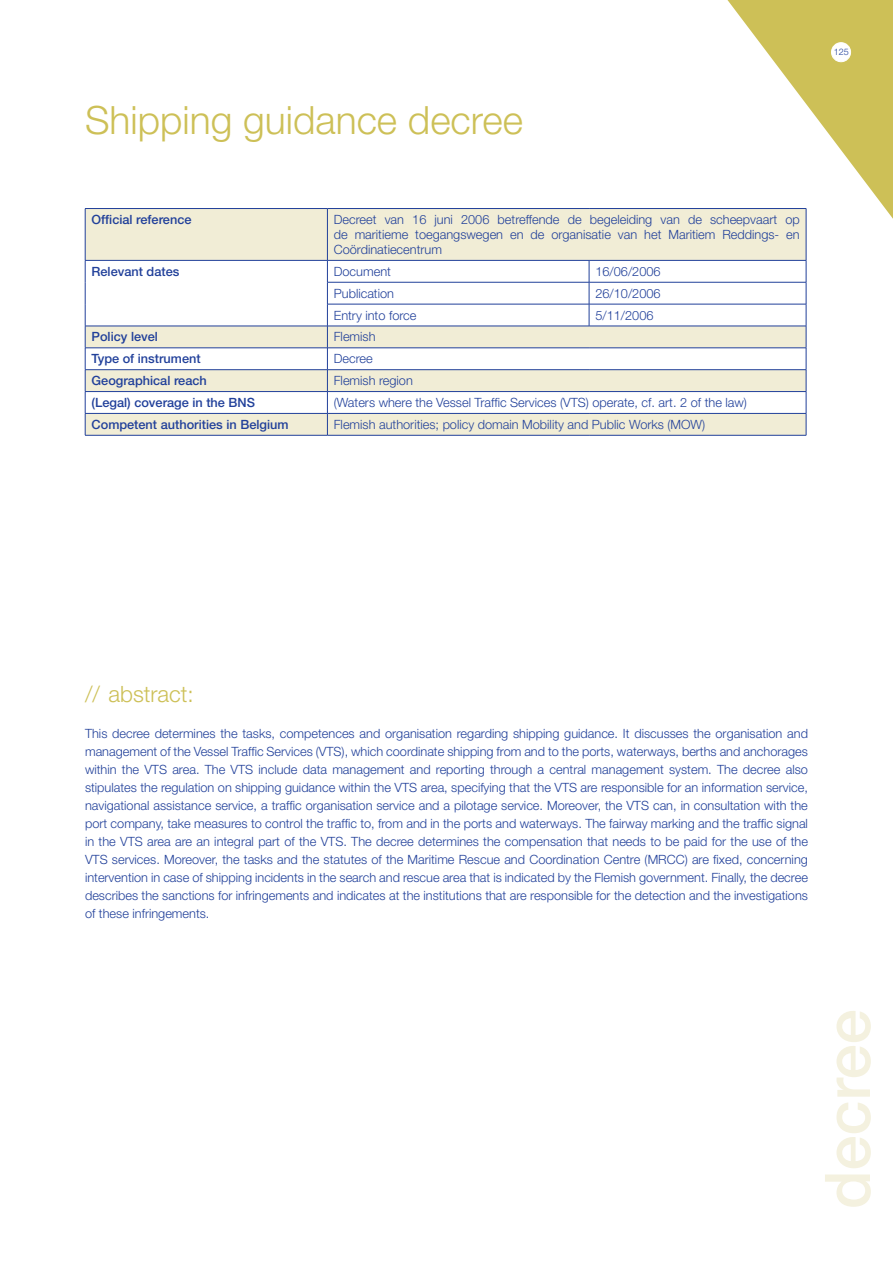
<style>
.page{position:relative;width:893px;height:1263px;background:#fff}
.page>*{position:absolute;margin:0;border:0;box-sizing:border-box;transform-origin:0 0}
.t1{font:500 63px "Helvetica Neue LT Pro";color:#f4f1df}
.t2{font:300 39px "Helvetica Neue LT Pro";color:#cdc057}
.t3{font:300 22.5px "Helvetica Neue LT Pro";color:#cdc057}
.body_tabel{font:300 12.75px/18px "Helvetica Neue LT Pro";color:#21409a;text-align:justify}
.t4{font:500 12.75px "Helvetica Neue LT Pro";color:#21409a}
.t5{font:300 9px "Helvetica Neue LT Pro";color:#21409a}
</style>
<div class="page">
<svg style="left:727px;top:0;width:166px;height:219px"></svg>
<svg style="left:86px;top:209px;width:720px;height:226px;fill:#f1edd6"></svg>
<hr style="left:806px;top:209px;width:1px;height:51px;background:#21409a">
<hr style="left:85px;top:209px;width:1px;height:51px;background:#21409a">
<hr style="left:85px;top:208px;width:242px;height:1px;background:#21409a">
<hr style="left:327px;top:208px;width:262px;height:1px;background:#21409a">
<hr style="left:589px;top:208px;width:217px;height:1px;background:#21409a">
<hr style="left:327px;top:209px;width:1px;height:51px;background:#21409a">
<hr style="left:85px;top:260px;width:242px;height:1px;background:#21409a">
<hr style="left:327px;top:260px;width:262px;height:1px;background:#21409a">
<hr style="left:589px;top:260px;width:217px;height:1px;background:#21409a">
<svg style="left:589px;top:261px;width:1px;height:65px"></svg>
<svg style="left:806px;top:261px;width:1px;height:174px"></svg>
<hr style="left:327px;top:282px;width:262px;height:1px;background:#21409a">
<hr style="left:589px;top:282px;width:217px;height:1px;background:#21409a">
<hr style="left:327px;top:304px;width:262px;height:1px;background:#21409a">
<hr style="left:589px;top:304px;width:217px;height:1px;background:#21409a">
<hr style="left:85px;top:326px;width:242px;height:1px;background:#21409a">
<hr style="left:327px;top:326px;width:262px;height:1px;background:#21409a">
<hr style="left:589px;top:326px;width:217px;height:1px;background:#21409a">
<hr style="left:85px;top:348px;width:242px;height:1px;background:#21409a">
<hr style="left:327px;top:348px;width:262px;height:1px;background:#21409a">
<hr style="left:589px;top:348px;width:217px;height:1px;background:#21409a">
<hr style="left:85px;top:369px;width:242px;height:1px;background:#21409a">
<hr style="left:327px;top:369px;width:262px;height:1px;background:#21409a">
<hr style="left:589px;top:369px;width:217px;height:1px;background:#21409a">
<hr style="left:85px;top:391px;width:242px;height:1px;background:#21409a">
<hr style="left:327px;top:391px;width:262px;height:1px;background:#21409a">
<hr style="left:589px;top:391px;width:217px;height:1px;background:#21409a">
<svg style="left:85px;top:261px;width:1px;height:174px"></svg>
<hr style="left:85px;top:413px;width:242px;height:1px;background:#21409a">
<hr style="left:327px;top:413px;width:262px;height:1px;background:#21409a">
<hr style="left:589px;top:413px;width:217px;height:1px;background:#21409a">
<svg style="left:327px;top:261px;width:1px;height:174px"></svg>
<hr style="left:85px;top:435px;width:242px;height:1px;background:#21409a">
<hr style="left:327px;top:435px;width:262px;height:1px;background:#21409a">
<hr style="left:589px;top:435px;width:217px;height:1px;background:#21409a">
<div style="left:831px;top:43px;width:19px;height:19px;background:#fff;border-radius:50%"></div>
<div style="left:831px;top:43px;width:20px;height:19px;border:1px solid #fff;border-radius:50%"></div>
<p class="t2" style="left:85px;top:96px;width:439px">Shipping guidance decree</p>
<p class="t4" style="left:92px;top:212px;width:101px">Official reference</p>
<p class="body_tabel" style="left:334px;top:212px;width:467px;line-height:15px">Decreet van 16 juni 2006 betreffende de begeleiding van de scheepvaart op de maritieme toegangswegen en de organisatie van het Maritiem Reddings- en Coördinatiecentrum</p>
<p class="t4" style="left:92px;top:264px;width:89px">Relevant dates</p>
<p class="body_tabel" style="left:334px;top:262px;width:59px">Document</p>
<p class="body_tabel" style="left:595px;top:262px;width:67px">16/06/2006</p>
<p class="body_tabel" style="left:334px;top:284px;width:62px">Publication</p>
<p class="body_tabel" style="left:595px;top:284px;width:67px">26/10/2006</p>
<p class="body_tabel" style="left:334px;top:306px;width:84px">Entry into force</p>
<p class="body_tabel" style="left:595px;top:306px;width:60px">5/11/2006</p>
<p class="t4" style="left:92px;top:329px;width:68px">Policy level</p>
<p class="body_tabel" style="left:334px;top:328px;width:43px">Flemish</p>
<p class="t4" style="left:92px;top:351px;width:111px">Type of instrument</p>
<p class="body_tabel" style="left:334px;top:349px;width:40px">Decree</p>
<p class="t4" style="left:92px;top:373px;width:117px">Geographical reach</p>
<p class="body_tabel" style="left:334px;top:371px;width:81px">Flemish region</p>
<p class="t4" style="left:92px;top:395px;width:165px">(Legal) coverage in the BNS</p>
<p class="body_tabel" style="left:334px;top:393px;width:415px">(Waters where the Vessel Traffic Services (VTS) operate, cf. art. 2 of the law)</p>
<p class="t4" style="left:92px;top:417px;width:198px">Competent authorities in Belgium</p>
<p class="body_tabel" style="left:334px;top:415px;width:373px">Flemish authorities; policy domain Mobility and Public Works (MOW)</p>
<p class="t5" style="left:834px;top:46px;width:17px">125</p>
<p class="t3" style="left:85px;top:680px;width:110px">// abstract:</p>
<p class="body_tabel" style="left:85px;top:724px;width:724px">This decree determines the tasks, competences and organisation regarding shipping guidance. It discusses the organisation and management of the Vessel Traffic Services (VTS), which coordinate shipping from and to the ports, waterways, berths and anchorages within the VTS area. The VTS include data management and reporting through a central management system. The decree also stipulates the regulation on shipping guidance within the VTS area, specifying that the VTS are responsible for an information service, navigational assistance service, a traffic organisation service and a pilotage service. Moreover, the VTS can, in consultation with the port company, take measures to control the traffic to, from and in the ports and waterways. The fairway marking and the traffic signal in the VTS area are an integral part of the VTS. The decree determines the compensation that needs to be paid for the use of the VTS services. Moreover, the tasks and the statutes of the Maritime Rescue and Coordination Centre (MRCC) are fixed, concerning intervention in case of shipping incidents in the search and rescue area that is indicated by the Flemish government. Finally, the decree describes the sanctions for infringements and indicates at the institutions that are responsible for the detection and the investigations of these infringements.</p>
<p class="t1" style="left:810px;top:1209px;width:201px;rotate:-90deg">decree</p>
</div>
